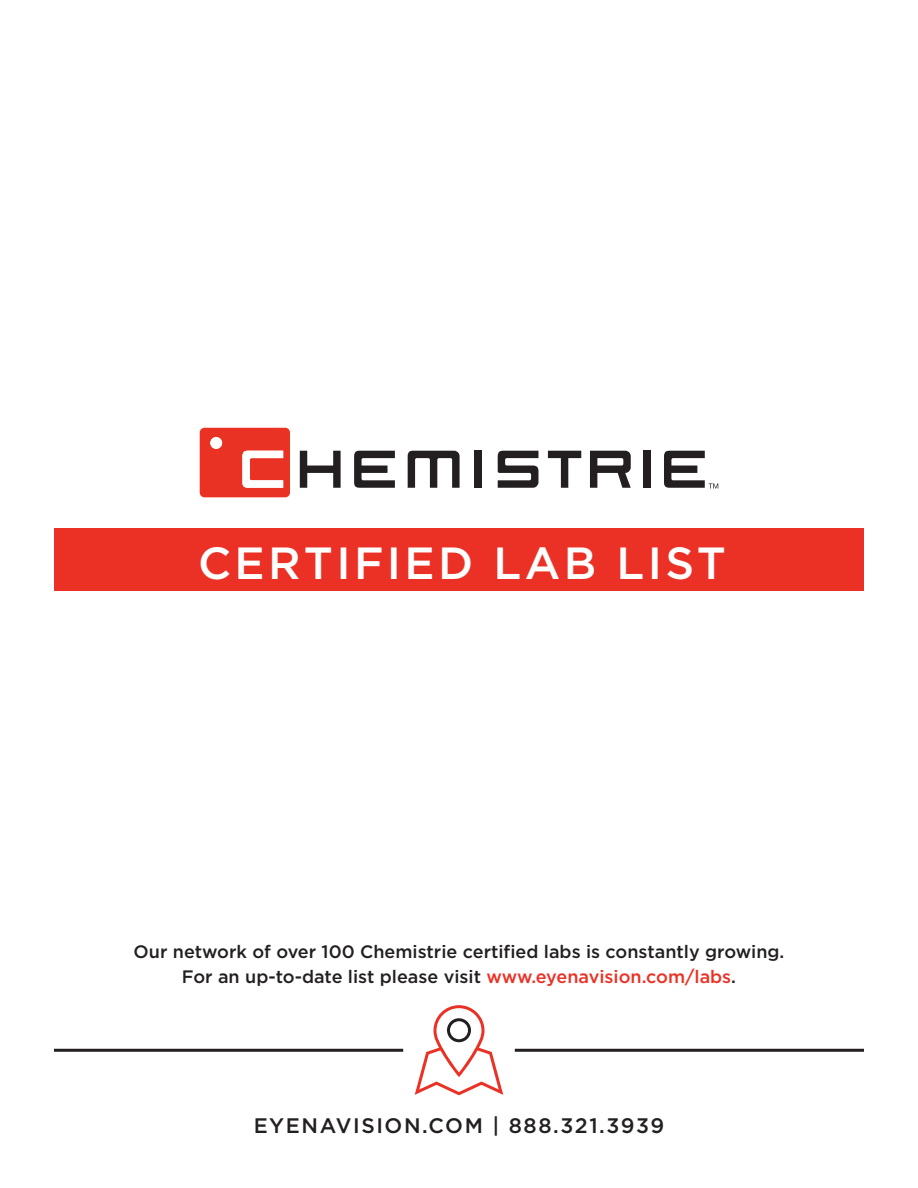
<style>
.page{position:relative;width:918px;height:1188px;background:#fff}
.page>*{position:absolute;margin:0;border:0;box-sizing:border-box;transform-origin:0 0}
.t1{font:500 45px "Gotham";letter-spacing:.075em;color:#fff}
.t2{font:500 21px "Gotham";letter-spacing:.075em;color:#231f20}
.t3{font:500 18px "Gotham";color:#231f20}
.s1{color:#eb3125}
</style>
<div class="page">
<div style="left:54px;top:528px;width:810px;height:62px;background:#eb3125"></div>
<svg style="left:664px;top:451px;width:54px;height:38px"></svg>
<div style="left:643px;top:451px;width:8px;height:37px;background:#231f20"></div>
<svg style="left:590px;top:451px;width:41px;height:37px"></svg>
<svg style="left:548px;top:451px;width:33px;height:37px"></svg>
<svg style="left:498px;top:451px;width:40px;height:37px"></svg>
<div style="left:475px;top:451px;width:7px;height:37px;background:#231f20"></div>
<svg style="left:408px;top:451px;width:52px;height:37px"></svg>
<svg style="left:354px;top:451px;width:41px;height:37px"></svg>
<svg style="left:300px;top:451px;width:41px;height:37px"></svg>
<svg style="left:200px;top:428px;width:90px;height:69px;background:#ec4d41"></svg>
<div style="left:210px;top:437px;width:12px;height:12px;background:#fff;border-radius:50%"></div>
<svg style="left:415px;top:1005px;width:88px;height:90px"></svg>
<hr style="left:515px;top:1049px;width:349px;height:3px;background:#231f20">
<hr style="left:54px;top:1049px;width:349px;height:3px;background:#231f20">
<p class="t1" style="left:198px;top:537px;width:529px">CERTIFIED LAB LIST</p>
<p class="t3" style="left:134px;top:941px;width:652px">Our network of over 100 Chemistrie certified labs is constantly growing.</p>
<p class="t3" style="left:182px;top:967px;width:556px">For an up-to-date list please visit <span class="s1">www.eyenavision.com/labs</span>.</p>
<p class="t2" style="left:254px;top:1114px;width:412px">EYENAVISION.COM | 888.321.3939</p>
</div>
